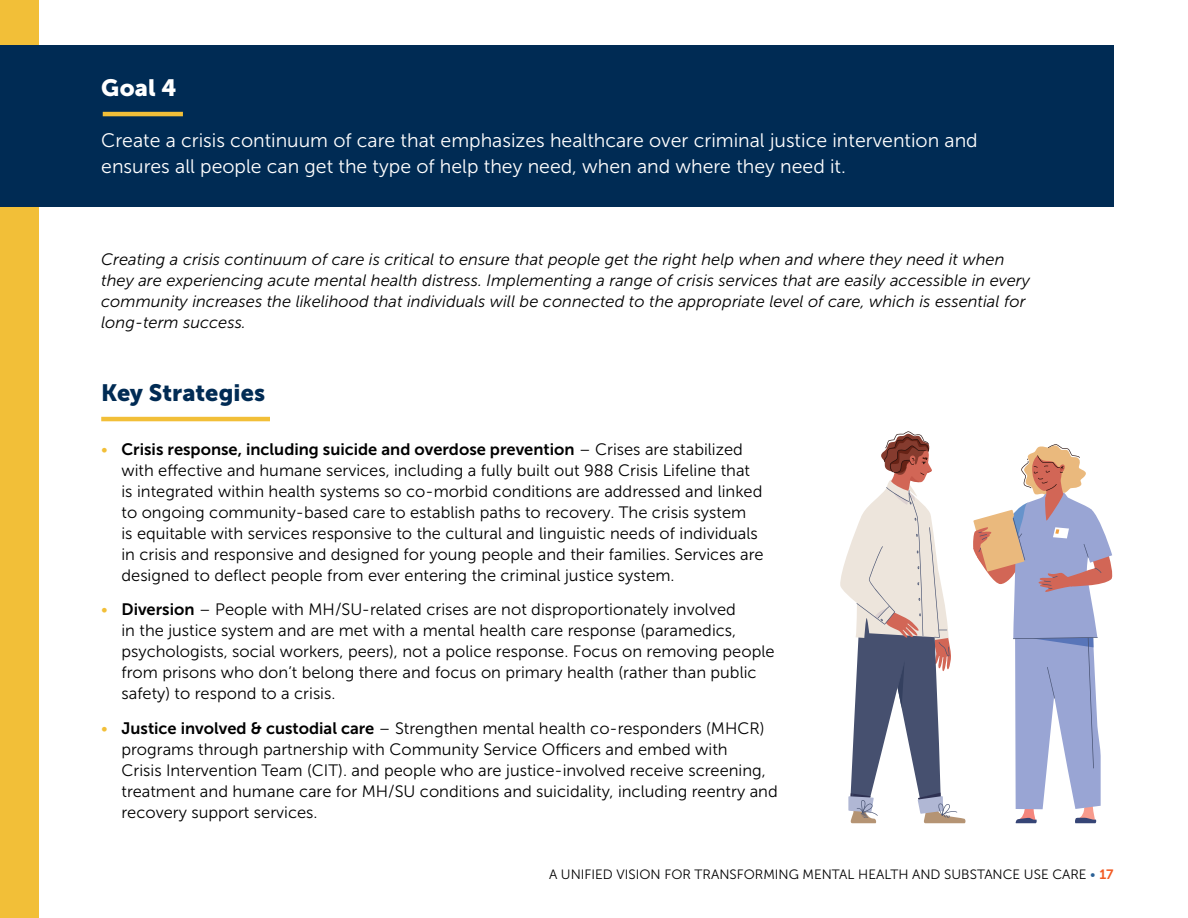
<style>
.page{position:relative;width:1188px;height:918px;background:#fff}
.page>*{position:absolute;margin:0;border:0;box-sizing:border-box;transform-origin:0 0}
.t1{font:23.55px "Museo Sans 900";color:#002b54}
.t2{font:23.55px "Museo Sans 900";color:#fff}
.t3{font:19.5px/26.4px "Museo Sans 300";color:#fff}
.t4{font:16.5px/21px "Museo Sans 300";color:#000}
.t5{font:italic 16.5px/21px "Museo Sans 300";color:#000}
.t6{font:16.5px "Museo Sans 700";color:#000}
.t7{font:13.5px "Museo Sans 300";color:#000}
.s1{font-family:"Museo Sans 300";color:#f2bf38}
.s2{font-family:"Museo Sans 300"}
.s3{color:#f2bf38}
.s4{font-family:"Museo Sans 700"}
.s5{color:#2b6196}
.s6{font-family:"Museo Sans 700";color:#f25921}
</style>
<div class="page">
<div style="left:0;top:0;width:39px;height:918px;background:#f2bf38"></div>
<div style="left:0;top:45px;width:1113px;height:161px;background:#002b54"></div>
<hr style="left:103px;top:112px;width:80px;height:4px;background:#f2bf38">
<hr style="left:101px;top:417px;width:169px;height:4px;background:#f2bf38">
<svg style="left:840px;top:431px;width:126px;height:392px"></svg>
<svg style="left:973px;top:444px;width:140px;height:379px"></svg>
<hr style="left:1013px;top:637px;width:85px;height:2px;background:#465170">
<svg style="left:1088px;top:638px;width:6px;height:130px"></svg>
<h1 class="t2" style="left:101px;top:75px;width:77px">Goal 4</h1>
<p class="t3" style="left:101px;top:127px;width:878px">Create a crisis continuum of care that emphasizes healthcare over criminal justice intervention and ensures all people can get the type of help they need, when and where they need it.</p>
<p class="t5" style="left:101px;top:249px;width:930px">Creating a crisis continuum of care is critical to ensure that people get the right help when and where they need it when they are experiencing acute mental health distress. Implementing a range of crisis services that are easily accessible in every community increases the likelihood that individuals will be connected to the appropriate level of care, which is essential for long-term success.</p>
<h1 class="t1" style="left:101px;top:380px;width:166px">Key Strategies</h1>
<p class="t6" style="left:101px;top:440px;width:643px"><span class="s1">•</span> Crisis response, including suicide and overdose prevention <span class="s2">– Crises are stabilized</span></p>
<p class="t4" style="left:121px;top:460px;width:644px">with effective and humane services, including a fully built out 988 Crisis Lifeline that is integrated within health systems so co-morbid conditions are addressed and linked to ongoing community-based care to establish paths to recovery. The crisis system<br>is equitable with services responsive to the cultural and linguistic needs of individuals in crisis and responsive and designed for young people and their families. Services are designed to deflect people from ever entering the criminal justice system.</p>
<p class="t4" style="left:121px;top:599px;width:655px;text-indent:-20px"><span class="s3">•</span> <span class="s4">Diversion</span> – People with MH/SU-related crises are not disproportionately involved<br>in the justice system and are met with a mental health care response (paramedics, psychologists, social workers, peers), not a police response. Focus on removing people from prisons who don’t belong there and focus on primary health (rather than public safety) to respond to a crisis.</p>
<p class="t4" style="left:121px;top:718px;width:658px;text-indent:-20px"><span class="s3">•</span> <span class="s4">Justice involved &amp; custodial care</span> – Strengthen mental health co-responders (MHCR) programs through partnership with Community Service Officers and embed with<br>Crisis Intervention Team (CIT). and people who are justice-involved receive screening, treatment and humane care for MH/SU conditions and suicidality, including reentry and recovery support services.</p>
<p class="t7" style="left:549px;top:867px;width:566px">A UNIFIED VISION FOR TRANSFORMING MENTAL HEALTH AND SUBSTANCE USE CARE <span class="s5">•</span> <span class="s6">17</span></p>
</div>
